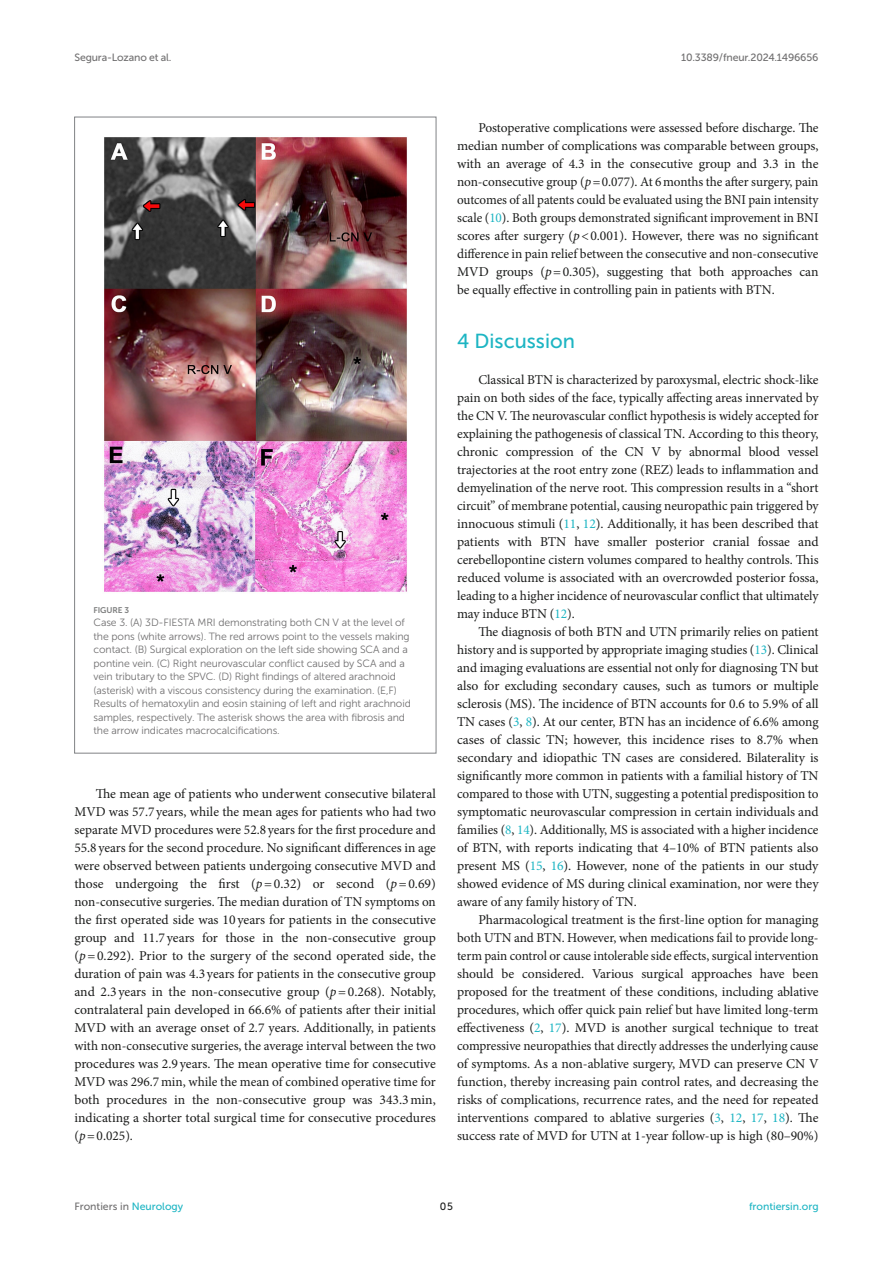
<style>
.page{position:relative;width:893px;height:1263px;background:#fff}
.page>*{position:absolute;margin:0;border:0;box-sizing:border-box;transform-origin:0 0}
.HEAD_1{font:20.25px "Museo Sans 500";color:#1db5c3}
.TEXT{font:13.5px/18px "Minion Pro";letter-spacing:-.005em;color:#1b1c1b;text-align:justify}
.FIG_LEG{font:10.5px/13.5px "Museo Sans 300";letter-spacing:-.01em;color:#706f70}
.t1{font:10.5px "Museo Sans 500";letter-spacing:-.015em;color:#706f70}
.t2{font:10.5px "Museo Sans 500";color:#1db5c3}
.t3{font:10.5px "Museo Sans 500";color:#1b1c1b}
.FIG_HD{font:8.25px "Museo Sans 700";letter-spacing:-.01em;color:#7e7f7f}
.s1{font-style:italic}
.s2{color:#1db5c3}
</style>
<div class="page">
<img style="left:104px;top:137px;width:303px;height:455px">
<p class="t1" style="left:74px;top:51px;width:99px">Segura-Lozano et al.</p>
<p class="t1" style="left:681px;top:51px;width:139px">10.3389/fneur.2024.1496656</p>
<p class="FIG_HD" style="left:94px;top:605px;width:37px">FIGURE 3</p>
<p class="FIG_LEG" style="left:94px;top:616px;width:319px">Case 3. (A) 3D-FIESTA MRI demonstrating both CN V at the level of the pons (white arrows). The red arrows point to the vessels making contact. (B) Surgical exploration on the left side showing SCA and a pontine vein. (C) Right neurovascular conflict caused by SCA and a vein tributary to the SPVC. (D) Right findings of altered arachnoid (asterisk) with a viscous consistency during the examination. (E,F)<br>Results of hematoxylin and eosin staining of left and right arachnoid samples, respectively. The asterisk shows the area with fibrosis and the arrow indicates macrocalcifications.</p>
<p class="TEXT" style="left:74px;top:785px;width:363px;text-indent:21px">The mean age of patients who underwent consecutive bilateral MVD was 57.7 years, while the mean ages for patients who had two separate MVD procedures were 52.8 years for the first procedure and 55.8 years for the second procedure. No significant differences in age were observed between patients undergoing consecutive MVD and those undergoing the first (<span class="s1">p</span>=0.32) or second (<span class="s1">p</span>=0.69) non-consecutive surgeries. The median duration of TN symptoms on the first operated side was 10 years for patients in the consecutive group and 11.7 years for those in the non-consecutive group (<span class="s1">p</span>=0.292). Prior to the surgery of the second operated side, the duration of pain was 4.3 years for patients in the consecutive group and 2.3 years in the non-consecutive group (<span class="s1">p</span>=0.268). Notably, contralateral pain developed in 66.6% of patients after their initial MVD with an average onset of 2.7 years. Additionally, in patients with non-consecutive surgeries, the average interval between the two procedures was 2.9 years. The mean operative time for consecutive MVD was 296.7min, while the mean of combined operative time for both procedures in the non-consecutive group was 343.3min, indicating a shorter total surgical time for consecutive procedures (<span class="s1">p</span>=0.025).</p>
<p class="TEXT" style="left:457px;top:119px;width:363px;text-indent:21px">Postoperative complications were assessed before discharge. The median number of complications was comparable between groups, with an average of 4.3 in the consecutive group and 3.3 in the non-consecutive group (<span class="s1">p</span>=0.077). At 6months the after surgery, pain outcomes of all patents could be evaluated using the BNI pain intensity scale (<span class="s2">10</span>). Both groups demonstrated significant improvement in BNI scores after surgery (<span class="s1">p</span>&lt;0.001). However, there was no significant difference in pain relief between the consecutive and non-consecutive MVD groups (<span class="s1">p</span>=0.305), suggesting that both approaches can be equally effective in controlling pain in patients with BTN.</p>
<p class="HEAD_1" style="left:457px;top:330px;width:119px">4 Discussion</p>
<p class="TEXT" style="left:457px;top:371px;width:363px;text-indent:21px">Classical BTN is characterized by paroxysmal, electric shock-like pain on both sides of the face, typically affecting areas innervated by the CN V. The neurovascular conflict hypothesis is widely accepted for explaining the pathogenesis of classical TN. According to this theory, chronic compression of the CN V by abnormal blood vessel trajectories at the root entry zone (REZ) leads to inflammation and demyelination of the nerve root. This compression results in a “short circuit” of membrane potential, causing neuropathic pain triggered by innocuous stimuli (<span class="s2">11</span>, <span class="s2">12</span>). Additionally, it has been described that patients with BTN have smaller posterior cranial fossae and cerebellopontine cistern volumes compared to healthy controls. This reduced volume is associated with an overcrowded posterior fossa, leading to a higher incidence of neurovascular conflict that ultimately may induce BTN (<span class="s2">12</span>).</p>
<p class="TEXT" style="left:457px;top:623px;width:363px;text-indent:21px">The diagnosis of both BTN and UTN primarily relies on patient history and is supported by appropriate imaging studies (<span class="s2">13</span>). Clinical and imaging evaluations are essential not only for diagnosing TN but also for excluding secondary causes, such as tumors or multiple sclerosis (MS). The incidence of BTN accounts for 0.6 to 5.9% of all TN cases (<span class="s2">3</span>, <span class="s2">8</span>). At our center, BTN has an incidence of 6.6% among cases of classic TN; however, this incidence rises to 8.7% when secondary and idiopathic TN cases are considered. Bilaterality is significantly more common in patients with a familial history of TN compared to those with UTN, suggesting a potential predisposition to symptomatic neurovascular compression in certain individuals and families (<span class="s2">8</span>, <span class="s2">14</span>). Additionally, MS is associated with a higher incidence of BTN, with reports indicating that 4–10% of BTN patients also present MS (<span class="s2">15</span>, <span class="s2">16</span>). However, none of the patients in our study showed evidence of MS during clinical examination, nor were they aware of any family history of TN.</p>
<p class="TEXT" style="left:457px;top:911px;width:363px;text-indent:21px">Pharmacological treatment is the first-line option for managing both UTN and BTN. However, when medications fail to provide long&shy;term pain control or cause intolerable side effects, surgical intervention should be considered. Various surgical approaches have been proposed for the treatment of these conditions, including ablative procedures, which offer quick pain relief but have limited long-term effectiveness (<span class="s2">2</span>, <span class="s2">17</span>). MVD is another surgical technique to treat compressive neuropathies that directly addresses the underlying cause of symptoms. As a non-ablative surgery, MVD can preserve CN V function, thereby increasing pain control rates, and decreasing the risks of complications, recurrence rates, and the need for repeated interventions compared to ablative surgeries (<span class="s2">3</span>, <span class="s2">12</span>, <span class="s2">17</span>, <span class="s2">18</span>). The success rate of MVD for UTN at 1-year follow-up is high (80–90%)</p>
<p class="t1" style="left:74px;top:1200px;width:110px">Frontiers in <span class="s2">Neurology</span></p>
<p class="t3" style="left:440px;top:1200px;width:14px">05</p>
<p class="t2" style="left:749px;top:1200px;width:71px">frontiersin.org</p>
</div>
